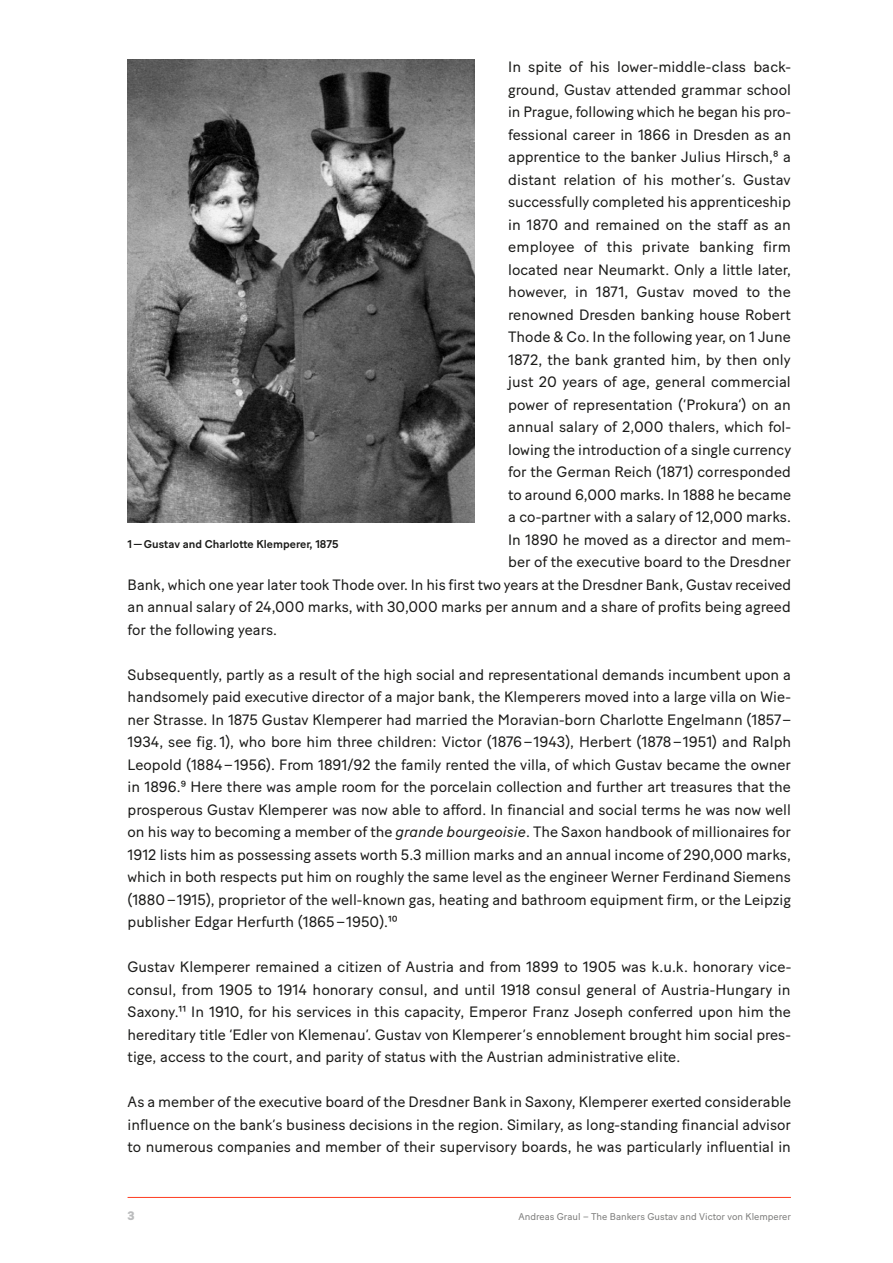
<style>
.page{position:relative;width:893px;height:1263px;background:#fff}
.page>*{position:absolute;margin:0;border:0;box-sizing:border-box;transform-origin:0 0}
.P-Fließtext_engl{font:15px/22.5px "Baton Turbo";color:#1a1a18;text-align:justify}
.t1{font:800 12.3px "Baton Turbo";color:#bbbcbd}
.Cap-BU_engl{font:500 11.25px "Baton Turbo";color:#1a1a18}
.t2{font:9.75px "Baton Turbo";color:#7b7b7a}
.s1{font-style:italic}
</style>
<div class="page">
<hr style="left:128px;top:1197px;width:663px;height:1px;background:#fe3b1f">
<img style="left:128px;top:60px;width:346px;height:462px">
<p class="P-Fließtext_engl" style="left:508px;top:54px;width:284px">In spite of his lower-middle-class back-</p>
<p class="P-Fließtext_engl" style="left:508px;top:77px;width:284px">ground, Gustav attended grammar school</p>
<p class="P-Fließtext_engl" style="left:508px;top:99px;width:284px">in Prague, following which he began his pro-</p>
<p class="P-Fließtext_engl" style="left:508px;top:122px;width:284px">fessional career in 1866 in Dresden as an</p>
<p class="P-Fließtext_engl" style="left:508px;top:144px;width:284px">apprentice to the banker Julius Hirsch,8 a</p>
<p class="P-Fließtext_engl" style="left:508px;top:167px;width:284px">distant relation of his mother’s. Gustav</p>
<p class="P-Fließtext_engl" style="left:508px;top:189px;width:284px">successfully completed his apprenticeship</p>
<p class="P-Fließtext_engl" style="left:508px;top:212px;width:284px">in 1870 and remained on the staff as an</p>
<p class="P-Fließtext_engl" style="left:508px;top:234px;width:284px">employee of this private banking firm</p>
<p class="P-Fließtext_engl" style="left:508px;top:257px;width:284px">located near Neumarkt. Only a little later,</p>
<p class="P-Fließtext_engl" style="left:508px;top:279px;width:284px">however, in 1871, Gustav moved to the</p>
<p class="P-Fließtext_engl" style="left:508px;top:302px;width:284px">renowned Dresden banking house Robert</p>
<p class="P-Fließtext_engl" style="left:508px;top:324px;width:284px">Thode &amp; Co. In the following year, on 1 June</p>
<p class="P-Fließtext_engl" style="left:508px;top:347px;width:284px">1872, the bank granted him, by then only</p>
<p class="P-Fließtext_engl" style="left:508px;top:369px;width:284px">just 20 years of age, general commercial</p>
<p class="P-Fließtext_engl" style="left:508px;top:392px;width:284px">power of representation (‘Prokura’) on an</p>
<p class="P-Fließtext_engl" style="left:508px;top:414px;width:284px">annual salary of 2,000 thalers, which fol-</p>
<p class="P-Fließtext_engl" style="left:508px;top:437px;width:284px">lowing the introduction of a single currency</p>
<p class="P-Fließtext_engl" style="left:508px;top:459px;width:284px">for the German Reich (1871) corresponded</p>
<p class="P-Fließtext_engl" style="left:508px;top:482px;width:284px">to around 6,000 marks. In 1888 he became</p>
<p class="P-Fließtext_engl" style="left:508px;top:504px;width:284px">a co-partner with a salary of 12,000 marks.</p>
<p class="P-Fließtext_engl" style="left:508px;top:527px;width:284px">In 1890 he moved as a director and mem-</p>
<p class="P-Fließtext_engl" style="left:508px;top:549px;width:284px">ber of the executive board to the Dresdner</p>
<p class="P-Fließtext_engl" style="left:128px;top:572px;width:665px">Bank, which one year later took Thode over. In his first two years at the Dresdner Bank, Gustav received</p>
<p class="P-Fließtext_engl" style="left:128px;top:594px;width:665px">an annual salary of 24,000 marks, with 30,000 marks per annum and a share of profits being agreed</p>
<p class="P-Fließtext_engl" style="left:128px;top:617px;width:151px">for the following years.</p>
<p class="P-Fließtext_engl" style="left:128px;top:662px;width:665px">Subsequently, partly as a result of the high social and representational demands incumbent upon a handsomely paid executive director of a major bank, the Klemperers moved into a large villa on Wie&shy;ner Strasse. In 1875 Gustav Klemperer had married the Moravian-born Charlotte Engelmann (1857– 1934, see fig. 1), who bore him three children: Victor (1876–1943), Herbert (1878–1951) and Ralph Leopold (1884–1956). From 1891/92 the family rented the villa, of which Gustav became the owner in 1896.9 Here there was ample room for the porcelain collection and further art treasures that the prosperous Gustav Klemperer was now able to afford. In financial and social terms he was now well on his way to becoming a member of the <span class="s1">grande bourgeoisie</span>. The Saxon handbook of millionaires for 1912 lists him as possessing assets worth 5.3 million marks and an annual income of 290,000 marks, which in both respects put him on roughly the same level as the engineer Werner Ferdinand Siemens (1880–1915), proprietor of the well-known gas, heating and bathroom equipment firm, or the Leipzig publisher Edgar Herfurth (1865–1950).10</p>
<p class="P-Fließtext_engl" style="left:128px;top:954px;width:665px">Gustav Klemperer remained a citizen of Austria and from 1899 to 1905 was k.u.k. honorary vice&shy;consul, from 1905 to 1914 honorary consul, and until 1918 consul general of Austria-Hungary in Saxony.11 In 1910, for his services in this capacity, Emperor Franz Joseph conferred upon him the hereditary title ‘Edler von Klemenau’. Gustav von Klemperer’s ennoblement brought him social pres&shy;tige, access to the court, and parity of status with the Austrian administrative elite.</p>
<p class="P-Fließtext_engl" style="left:128px;top:1089px;width:665px">As a member of the executive board of the Dresdner Bank in Saxony, Klemperer exerted considerable influence on the bank’s business decisions in the region. Similary, as long-standing financial advisor to numerous companies and member of their supervisory boards, he was particularly influential in</p>
<p class="Cap-BU_engl" style="left:128px;top:536px;width:212px">1—Gustav and Charlotte Klemperer, 1875</p>
<p class="t1" style="left:128px;top:1206px;width:9px">3</p>
<p class="t2" style="left:519px;top:1209px;width:274px">Andreas Graul – The Bankers Gustav and Victor von Klemperer</p>
</div>
